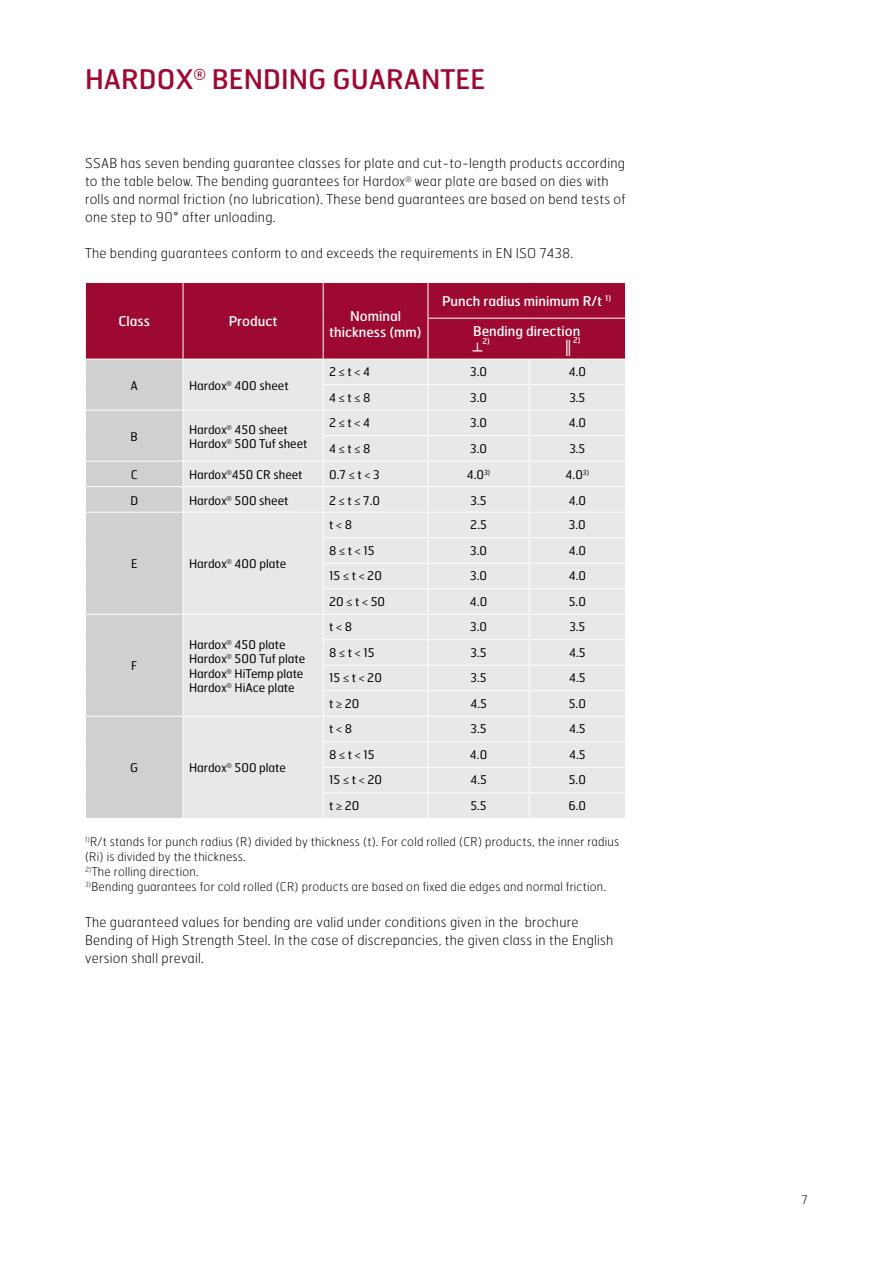
<style>
.page{position:relative;width:893px;height:1263px;background:#fff}
.page>*{position:absolute;margin:0;border:0;box-sizing:border-box;transform-origin:0 0}
.t1{font:27px "Hermes FB";color:#9e0931}
.t2{font:100 13.5px/18px "Hermes FB";letter-spacing:.02em;color:#000}
.t3{font:13.5px/16.2px "Hermes FB";color:#fff;text-align:center}
.t4{font:13.5px "Arial";color:#fff}
.t5{font:12px/14.4px "Hermes FB";color:#000}
.t6{font:100 12px/15px "Hermes FB";letter-spacing:.02em;color:#000}
.t7{font:7.8px "Hermes FB";color:#fff}
.s1{font-family:"Calibri";font-weight:300}
</style>
<div class="page">
<svg style="left:85px;top:282px;width:541px;height:536px;background:#dac6cb"></svg>
<hr style="left:85px;top:486px;width:98px;height:1px;background:#fff">
<hr style="left:183px;top:486px;width:140px;height:1px;background:#fff">
<hr style="left:323px;top:486px;width:105px;height:1px;background:#fff">
<hr style="left:428px;top:486px;width:101px;height:1px;background:#fff">
<hr style="left:529px;top:486px;width:97px;height:1px;background:#fff">
<h1 class="t1" style="left:85px;top:62px;width:402px">HARDOX<sup>®</sup> BENDING GUARANTEE</h1>
<p class="t2" style="left:85px;top:154px;width:542px">SSAB has seven bending guarantee classes for plate and cut-to-length products according to the table below. The bending guarantees for Hardox<sup>®</sup> wear plate are based on dies with rolls and normal friction (no lubrication). These bend guarantees are based on bend tests of one step to 90° after unloading.</p>
<p class="t2" style="left:85px;top:244px;width:490px">The bending guarantees conform to and exceeds the requirements in EN ISO 7438.</p>
<p class="t3" style="left:118px;top:313px;width:33px">Class</p>
<p class="t3" style="left:229px;top:313px;width:50px">Product</p>
<p class="t3" style="left:329px;top:307px;width:94px">Nominal thickness (mm)</p>
<p class="t3" style="left:442px;top:292px;width:170px">Punch radius minimum R/t <sup>1)</sup></p>
<p class="t3" style="left:473px;top:322px;width:109px">Bending direction</p>
<p class="t4" style="left:473px;top:341px;width:11px">┴</p>
<p class="t7" style="left:482px;top:337px;width:9px">2)</p>
<p class="t4" style="left:563px;top:338px;width:11px">║</p>
<p class="t7" style="left:573px;top:335px;width:9px">2)</p>
<p class="t5" style="left:131px;top:378px;width:9px">A</p>
<p class="t5" style="left:189px;top:378px;width:101px">Hardox<sup>®</sup> 400 sheet</p>
<p class="t5" style="left:131px;top:429px;width:9px">B</p>
<p class="t5" style="left:189px;top:422px;width:120px">Hardox<sup>®</sup> 450 sheet<br>Hardox<sup>®</sup> 500 Tuf sheet</p>
<p class="t5" style="left:329px;top:364px;width:43px">2 <span class="s1">≤</span> t <span class="s1">&lt;</span> 4</p>
<p class="t5" style="left:470px;top:364px;width:18px">3.0</p>
<p class="t5" style="left:569px;top:364px;width:19px">4.0</p>
<p class="t5" style="left:329px;top:390px;width:43px">4 <span class="s1">≤</span> t <span class="s1">≤</span> 8</p>
<p class="t5" style="left:470px;top:390px;width:18px">3.0</p>
<p class="t5" style="left:569px;top:390px;width:18px">3.5</p>
<p class="t5" style="left:329px;top:415px;width:43px">2 <span class="s1">≤</span> t <span class="s1">&lt;</span> 4</p>
<p class="t5" style="left:470px;top:415px;width:18px">3.0</p>
<p class="t5" style="left:569px;top:415px;width:19px">4.0</p>
<p class="t5" style="left:329px;top:441px;width:43px">4 <span class="s1">≤</span> t <span class="s1">≤</span> 8</p>
<p class="t5" style="left:470px;top:441px;width:18px">3.0</p>
<p class="t5" style="left:569px;top:441px;width:18px">3.5</p>
<p class="t5" style="left:131px;top:467px;width:9px">C</p>
<p class="t5" style="left:189px;top:467px;width:115px">Hardox<sup>®</sup>450 CR sheet</p>
<p class="t5" style="left:329px;top:467px;width:52px">0.7 <span class="s1">≤</span> t <span class="s1">&lt;</span> 3</p>
<p class="t5" style="left:467px;top:467px;width:25px">4.0<sup>3)</sup></p>
<p class="t5" style="left:566px;top:467px;width:25px">4.0<sup>3)</sup></p>
<p class="t5" style="left:130px;top:493px;width:9px">D</p>
<p class="t5" style="left:189px;top:493px;width:101px">Hardox<sup>®</sup> 500 sheet</p>
<p class="t5" style="left:329px;top:493px;width:53px">2 <span class="s1">≤</span> t <span class="s1">≤</span> 7.0</p>
<p class="t5" style="left:471px;top:493px;width:18px">3.5</p>
<p class="t5" style="left:569px;top:493px;width:19px">4.0</p>
<p class="t5" style="left:131px;top:556px;width:8px">E</p>
<p class="t5" style="left:189px;top:556px;width:99px">Hardox<sup>®</sup> 400 plate</p>
<p class="t5" style="left:131px;top:658px;width:7px">F</p>
<p class="t5" style="left:189px;top:637px;width:118px">Hardox<sup>®</sup> 450 plate<br>Hardox<sup>®</sup> 500 Tuf plate<br>Hardox<sup>®</sup> HiTemp plate<br>Hardox<sup>®</sup> HiAce plate</p>
<p class="t5" style="left:329px;top:517px;width:24px">t <span class="s1">&lt;</span> 8</p>
<p class="t5" style="left:470px;top:517px;width:18px">2.5</p>
<p class="t5" style="left:569px;top:517px;width:18px">3.0</p>
<p class="t5" style="left:329px;top:543px;width:47px">8 <span class="s1">≤</span> t <span class="s1">&lt;</span> 15</p>
<p class="t5" style="left:470px;top:543px;width:18px">3.0</p>
<p class="t5" style="left:569px;top:543px;width:19px">4.0</p>
<p class="t5" style="left:329px;top:568px;width:54px">15 <span class="s1">≤</span> t <span class="s1">&lt;</span> 20</p>
<p class="t5" style="left:470px;top:568px;width:18px">3.0</p>
<p class="t5" style="left:569px;top:568px;width:19px">4.0</p>
<p class="t5" style="left:329px;top:594px;width:58px">20 <span class="s1">≤</span> t <span class="s1">&lt;</span> 50</p>
<p class="t5" style="left:470px;top:594px;width:19px">4.0</p>
<p class="t5" style="left:569px;top:594px;width:19px">5.0</p>
<p class="t5" style="left:329px;top:619px;width:24px">t <span class="s1">&lt;</span> 8</p>
<p class="t5" style="left:470px;top:619px;width:18px">3.0</p>
<p class="t5" style="left:569px;top:619px;width:18px">3.5</p>
<p class="t5" style="left:329px;top:645px;width:47px">8 <span class="s1">≤</span> t <span class="s1">&lt;</span> 15</p>
<p class="t5" style="left:471px;top:645px;width:18px">3.5</p>
<p class="t5" style="left:569px;top:645px;width:18px">4.5</p>
<p class="t5" style="left:329px;top:670px;width:54px">15 <span class="s1">≤</span> t <span class="s1">&lt;</span> 20</p>
<p class="t5" style="left:471px;top:670px;width:18px">3.5</p>
<p class="t5" style="left:569px;top:670px;width:18px">4.5</p>
<p class="t5" style="left:329px;top:696px;width:32px">t <span class="s1">≥</span> 20</p>
<p class="t5" style="left:470px;top:696px;width:18px">4.5</p>
<p class="t5" style="left:569px;top:696px;width:19px">5.0</p>
<p class="t5" style="left:329px;top:721px;width:24px">t <span class="s1">&lt;</span> 8</p>
<p class="t5" style="left:471px;top:721px;width:18px">3.5</p>
<p class="t5" style="left:569px;top:721px;width:18px">4.5</p>
<p class="t5" style="left:329px;top:747px;width:47px">8 <span class="s1">≤</span> t <span class="s1">&lt;</span> 15</p>
<p class="t5" style="left:470px;top:747px;width:19px">4.0</p>
<p class="t5" style="left:569px;top:747px;width:18px">4.5</p>
<p class="t5" style="left:329px;top:772px;width:54px">15 <span class="s1">≤</span> t <span class="s1">&lt;</span> 20</p>
<p class="t5" style="left:470px;top:772px;width:18px">4.5</p>
<p class="t5" style="left:569px;top:772px;width:19px">5.0</p>
<p class="t5" style="left:329px;top:798px;width:32px">t <span class="s1">≥</span> 20</p>
<p class="t5" style="left:470px;top:798px;width:18px">5.5</p>
<p class="t5" style="left:569px;top:798px;width:19px">6.0</p>
<p class="t6" style="left:85px;top:833px;width:536px"><sup>1)</sup>R/t stands for punch radius (R) divided by thickness (t). For cold rolled (CR) products, the inner radius (Ri) is divided by the thickness.<br><sup>2)</sup>The rolling direction.<br><sup>3)</sup>Bending guarantees for cold rolled (CR) products are based on fixed die edges and normal friction.</p>
<p class="t2" style="left:85px;top:912px;width:530px">The guaranteed values for bending are valid under conditions given in the brochure<br>Bending of High Strength Steel. In the case of discrepancies, the given class in the English version shall prevail.</p>
<p class="t5" style="left:130px;top:760px;width:9px">G</p>
<p class="t5" style="left:189px;top:760px;width:99px">Hardox<sup>®</sup> 500 plate</p>
<p class="t6" style="left:801px;top:1192px;width:8px">7</p>
</div>
